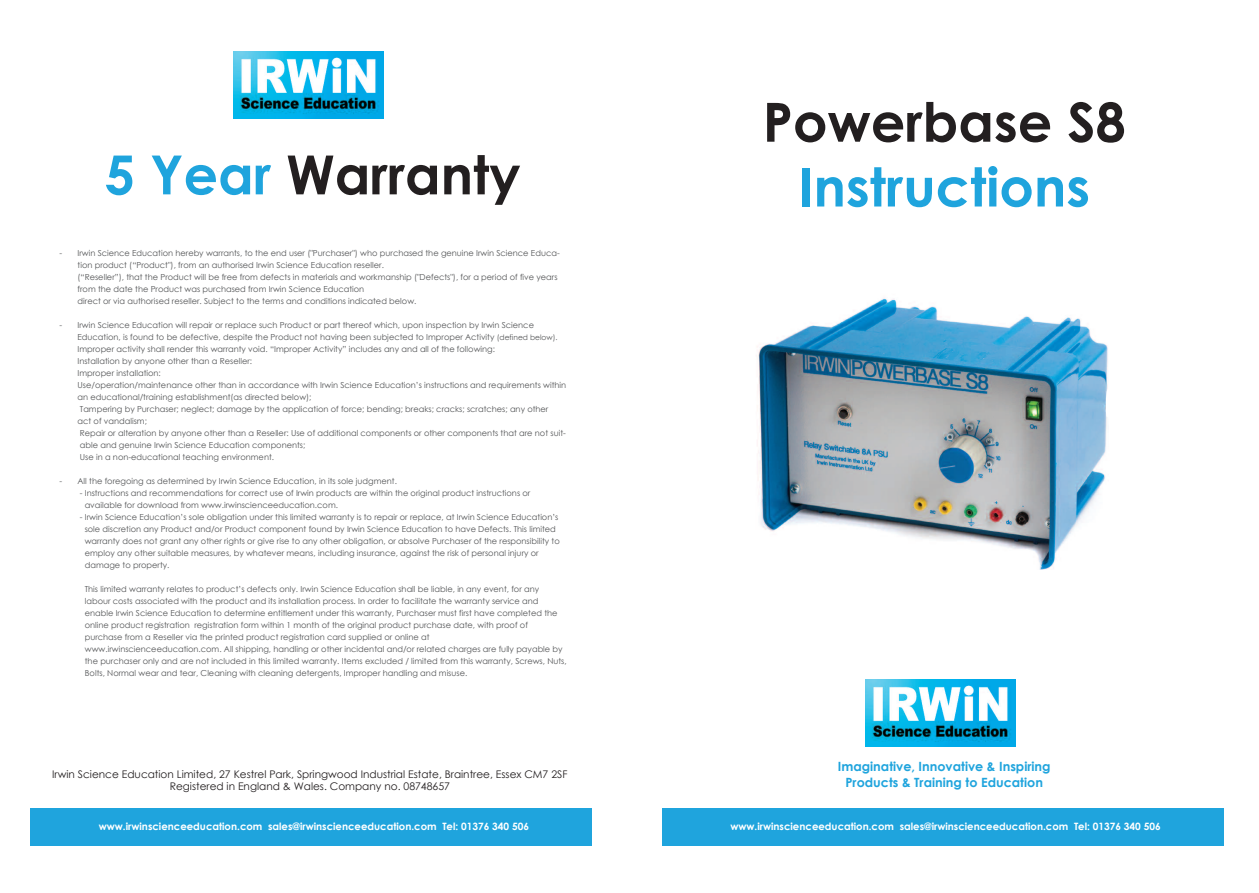
<style>
.page{position:relative;width:1259px;height:893px;background:#fff}
.page>*{position:absolute;margin:0;border:0;box-sizing:border-box;transform-origin:0 0}
.t1{font:700 54px "Century Gothic";color:#231f20}
.t2{font:700 54px "Century Gothic";color:#1fa4dd}
.t3{font:700 12.75px/15.3px "Century Gothic";color:#1fa4dd;text-align:center}
.t4{font:10.5px/12.6px "Century Gothic";color:#231f20;text-align:center}
.t5{font:700 10.05px "Century Gothic";color:#fff}
.t6{font:8.25px/12px "Century Gothic";color:#545557}
.s1{color:#1fa4dd}
.s2{font-size:7.5px}
</style>
<div class="page">
<img style="left:865px;top:679px;width:150px;height:68px">
<img style="left:234px;top:51px;width:150px;height:67px">
<div style="left:662px;top:809px;width:561px;height:37px;background:#1fa4dd"></div>
<div style="left:30px;top:809px;width:562px;height:37px;background:#1fa4dd"></div>
<img style="left:758px;top:298px;width:350px;height:272px">
<h1 class="t1" style="left:762px;top:87px;width:364px">Powerbase S8</h1>
<h1 class="t1" style="left:105px;top:140px;width:417px"><span class="s1">5 Year</span> Warranty</h1>
<h1 class="t2" style="left:798px;top:152px;width:293px">Instructions</h1>
<p class="t6" style="left:78px;top:246px;width:484px;text-indent:-18px">- Irwin Science Education hereby warrants, to the end user ("Purchaser") who purchased the genuine Irwin Science Educa&shy;tion product (“Product"), from an authorised Irwin Science Education reseller.<br>(“Reseller”), that the Product will be free from defects in materials and workmanship ("Defects"), for a period of five years from the date the Product was purchased from Irwin Science Education<br>direct or via authorised reseller. Subject to the terms and conditions indicated below.</p>
<p class="t6" style="left:78px;top:318px;width:490px;text-indent:-18px">- Irwin Science Education will repair or replace such Product or part thereof which, upon inspection by Irwin Science Education, is found to be defective, despite the Product not having been subjected to Improper Activity <span class="s2">(defined below).<br></span>Improper activity shall render this warranty void. “Improper Activity” includes any and all of the following:<br>Installation by anyone other than a Reseller:<br>Improper installation:<br>Use/operation/maintenance other than in accordance with Irwin Science Education’s instructions and requirements within an educational/training establishment(as directed below);<br>Tampering by Purchaser; neglect; damage by the application of force; bending; breaks; cracks; scratches; any other<br>act of vandalism;<br>Repair or alteration by anyone other than a Reseller: Use of additional components or other components that are not suit&shy;able and genuine Irwin Science Education components;<br>Use in a non-educational teaching environment.</p>
<p class="t6" style="left:60px;top:474px;width:339px">- All the foregoing as determined by Irwin Science Education, in its sole judgment.</p>
<p class="t6" style="left:85px;top:486px;width:447px;text-indent:-5px">- Instructions and recommendations for correct use of Irwin products are within the original product instructions or available for download from www.irwinscienceeducation.com.</p>
<p class="t6" style="left:85px;top:510px;width:476px;text-indent:-5px">- Irwin Science Education’s sole obligation under this limited warranty is to repair or replace, at Irwin Science Education’s sole discretion any Product and/or Product component found by Irwin Science Education to have Defects. This limited warranty does not grant any other rights or give rise to any other obligation, or absolve Purchaser of the responsibility to employ any other suitable measures, by whatever means, including insurance, against the risk of personal injury or damage to property.</p>
<p class="t6" style="left:85px;top:582px;width:483px">This limited warranty relates to product’s defects only. Irwin Science Education shall be liable, in any event, for any labour costs associated with the product and its installation process. In order to facilitate the warranty service and enable Irwin Science Education to determine entitlement under this warranty, Purchaser must first have completed the online product registration registration form within 1 month of the original product purchase date, with proof of purchase from a Reseller via the printed product registration card supplied or online at www.irwinscienceeducation.com. All shipping, handling or other incidental and/or related charges are fully payable by the purchaser only and are not included in this limited warranty. Items excluded / limited from this warranty, Screws, Nuts, Bolts, Normal wear and tear, Cleaning with cleaning detergents, Improper handling and misuse.</p>
<p class="t4" style="left:52px;top:767px;width:517px">Irwin Science Education Limited, 27 Kestrel Park, Springwood Industrial Estate, Braintree, Essex CM7 2SF<br>Registered in England &amp; Wales. Company no. 08748657</p>
<h2 class="t3" style="left:838px;top:759px;width:214px">Imaginative, Innovative &amp; Inspiring<br>Products &amp; Training to Education</h2>
<p class="t5" style="left:99px;top:820px;width:432px">www.irwinscienceeducation.com sales@irwinscienceeducation.com Tel: 01376 340 506</p>
<p class="t5" style="left:730px;top:820px;width:432px">www.irwinscienceeducation.com sales@irwinscienceeducation.com Tel: 01376 340 506</p>
</div>
